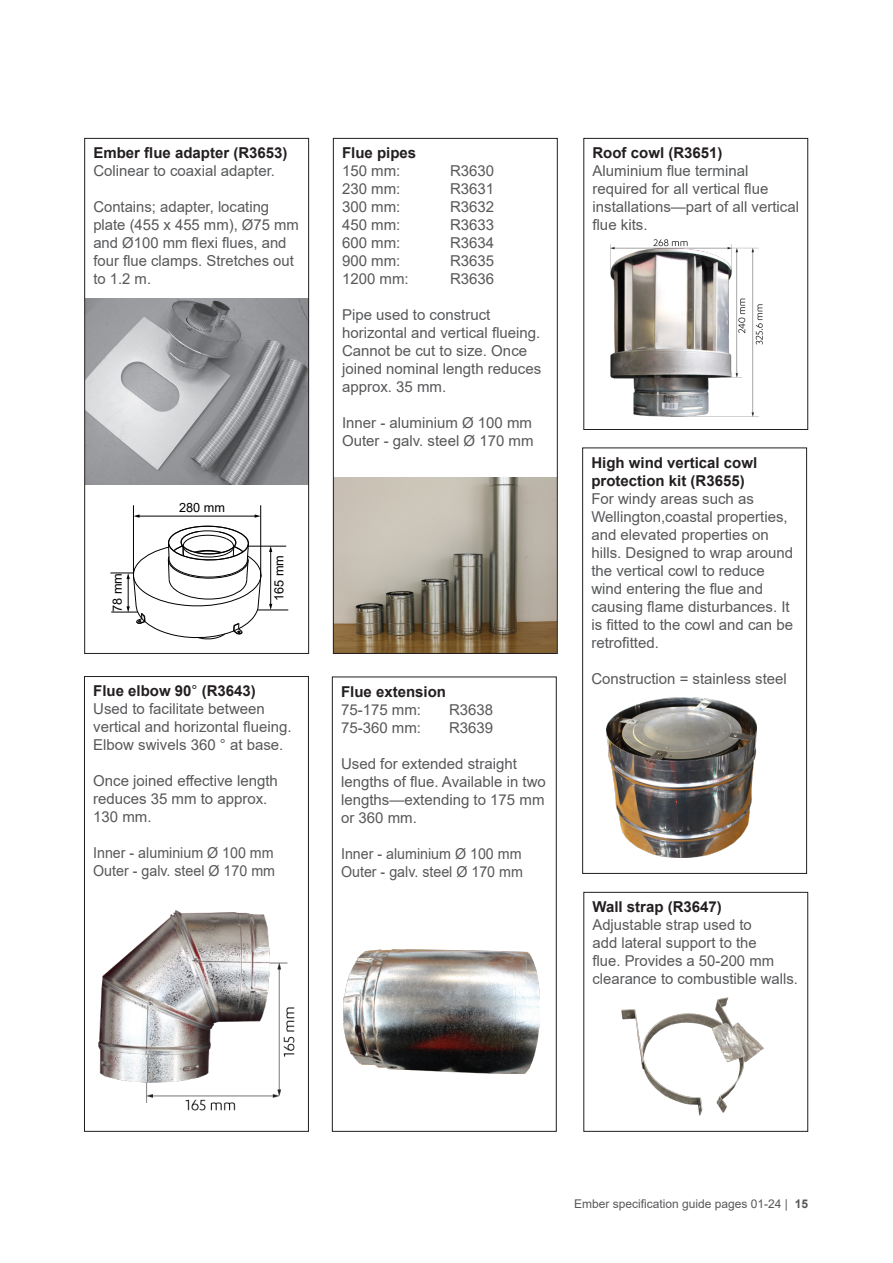
<style>
.page{position:relative;width:893px;height:1263px;background:#fff}
.page>*{position:absolute;margin:0;border:0;box-sizing:border-box;transform-origin:0 0}
.t1{font:15px/18px "Arial";color:#57585a}
.t2{font:700 15px/18px "Arial";color:#231f20}
.t3{font:15px "Arial";color:#57585a;scale:.95 1}
.t4{font:12.75px "Arial";color:#000}
.t5{font:12px "Arial";color:#57585a}
.s1{font-weight:400}
.s2{font-weight:700}
</style>
<div class="page">
<img style="left:99px;top:910px;width:196px;height:201px">
<img style="left:335px;top:477px;width:220px;height:175px">
<img style="left:343px;top:950px;width:197px;height:123px">
<img style="left:621px;top:997px;width:143px;height:119px">
<hr style="left:133px;top:505px;width:1px;height:70px;background:#000">
<hr style="left:260px;top:505px;width:1px;height:72px;background:#000">
<hr style="left:138px;top:516px;width:118px;height:1px;background:#000">
<svg style="left:134px;top:514px;width:6px;height:4px"></svg>
<svg style="left:255px;top:514px;width:6px;height:4px"></svg>
<svg style="left:110px;top:525px;width:151px;height:114px"></svg>
<hr style="left:257px;top:610px;width:31px;height:1px;background:#000">
<hr style="left:248px;top:546px;width:38px;height:1px;background:#000">
<hr style="left:270px;top:551px;width:1px;height:54px;background:#000">
<svg style="left:269px;top:604px;width:3px;height:6px"></svg>
<svg style="left:269px;top:546px;width:3px;height:6px"></svg>
<img style="left:86px;top:298px;width:221px;height:187px">
<div style="left:84px;top:138px;width:225px;height:516px;border:1px solid #231f20"></div>
<div style="left:333px;top:138px;width:224px;height:516px;border:1px solid #231f20"></div>
<div style="left:332px;top:677px;width:224px;height:454px;border:1px solid #231f20"></div>
<div style="left:584px;top:138px;width:224px;height:292px;border:1px solid #231f20"></div>
<img style="left:611px;top:239px;width:152px;height:178px">
<div style="left:582px;top:448px;width:225px;height:426px;border:1px solid #231f20"></div>
<img style="left:606px;top:697px;width:150px;height:161px">
<div style="left:584px;top:892px;width:224px;height:239px;border:1px solid #231f20"></div>
<div style="left:84px;top:676px;width:225px;height:455px;border:1px solid #231f20"></div>
<p class="t2" style="left:93px;top:144px;width:196px">Ember flue adapter (R3653)</p>
<p class="t1" style="left:93px;top:162px;width:183px">Colinear to coaxial adapter.</p>
<p class="t1" style="left:93px;top:198px;width:207px">Contains; adapter, locating plate (455 x 455 mm), Ø75 mm and Ø100 mm flexi flues, and four flue clamps. Stretches out to 1.2 m.</p>
<p class="t4" style="left:108px;top:612px;width:40px;rotate:-90deg">78 mm</p>
<p class="t4" style="left:179px;top:499px;width:47px">280 mm</p>
<p class="t4" style="left:270px;top:601px;width:47px;rotate:-90deg">165 mm</p>
<p class="t2" style="left:93px;top:682px;width:164px">Flue elbow 90<span class="s1">°</span> (R3643)</p>
<p class="t1" style="left:93px;top:700px;width:200px">Used to facilitate between vertical and horizontal flueing.<br>Elbow swivels 360 ° at base.</p>
<p class="t1" style="left:93px;top:772px;width:186px">Once joined effective length reduces 35 mm to approx.<br>130 mm.</p>
<p class="t3" style="left:93px;top:842px;width:192px">Inner - aluminium Ø 100 mm</p>
<p class="t3" style="left:93px;top:860px;width:193px">Outer - galv. steel Ø 170 mm</p>
<p class="t2" style="left:342px;top:144px;width:76px">Flue pipes</p>
<p class="t1" style="left:342px;top:162px;width:60px">150 mm:</p>
<p class="t1" style="left:450px;top:162px;width:46px">R3630</p>
<p class="t1" style="left:342px;top:180px;width:60px">230 mm:</p>
<p class="t1" style="left:450px;top:180px;width:46px">R3631</p>
<p class="t1" style="left:342px;top:198px;width:60px">300 mm:</p>
<p class="t1" style="left:450px;top:198px;width:46px">R3632</p>
<p class="t1" style="left:342px;top:216px;width:60px">450 mm:</p>
<p class="t1" style="left:450px;top:216px;width:46px">R3633</p>
<p class="t1" style="left:342px;top:234px;width:60px">600 mm:</p>
<p class="t1" style="left:450px;top:234px;width:46px">R3634</p>
<p class="t1" style="left:342px;top:252px;width:60px">900 mm:</p>
<p class="t1" style="left:450px;top:252px;width:46px">R3635</p>
<p class="t1" style="left:342px;top:270px;width:68px">1200 mm:</p>
<p class="t1" style="left:450px;top:270px;width:46px">R3636</p>
<p class="t1" style="left:342px;top:306px;width:201px">Pipe used to construct horizontal and vertical flueing.<br>Cannot be cut to size. Once joined nominal length reduces approx. 35 mm.</p>
<p class="t1" style="left:342px;top:414px;width:192px">Inner - aluminium Ø 100 mm</p>
<p class="t1" style="left:342px;top:432px;width:193px">Outer - galv. steel Ø 170 mm</p>
<p class="t2" style="left:341px;top:682px;width:107px">Flue extension</p>
<p class="t1" style="left:341px;top:700px;width:82px">75-175 mm:</p>
<p class="t1" style="left:449px;top:700px;width:46px">R3638</p>
<p class="t1" style="left:341px;top:718px;width:82px">75-360 mm:</p>
<p class="t1" style="left:449px;top:718px;width:46px">R3639</p>
<p class="t1" style="left:341px;top:754px;width:206px">Used for extended straight lengths of flue. Available in two lengths—extending to 175 mm or 360 mm.</p>
<p class="t3" style="left:341px;top:843px;width:192px">Inner - aluminium Ø 100 mm</p>
<p class="t3" style="left:341px;top:861px;width:193px">Outer - galv. steel Ø 170 mm</p>
<p class="t2" style="left:592px;top:144px;width:132px">Roof cowl (R3651)</p>
<p class="t1" style="left:592px;top:162px;width:208px">Aluminium flue terminal required for all vertical flue installations—part of all vertical flue kits.</p>
<p class="t2" style="left:591px;top:453px;width:167px">High wind vertical cowl protection kit (R3655)</p>
<p class="t1" style="left:591px;top:489px;width:203px">For windy areas such as<br>Wellington,coastal properties, and elevated properties on hills. Designed to wrap around the vertical cowl to reduce wind entering the flue and causing flame disturbances. It is fitted to the cowl and can be retrofitted.</p>
<p class="t1" style="left:591px;top:669px;width:197px">Construction = stainless steel</p>
<p class="t2" style="left:592px;top:898px;width:131px">Wall strap (R3647)</p>
<p class="t1" style="left:592px;top:915px;width:207px">Adjustable strap used to<br>add lateral support to the<br>flue. Provides a 50-200 mm clearance to combustible walls.</p>
<p class="t5" style="left:574px;top:1195px;width:235px">Ember specification guide pages 01-24 | <span class="s2">15</span></p>
</div>
